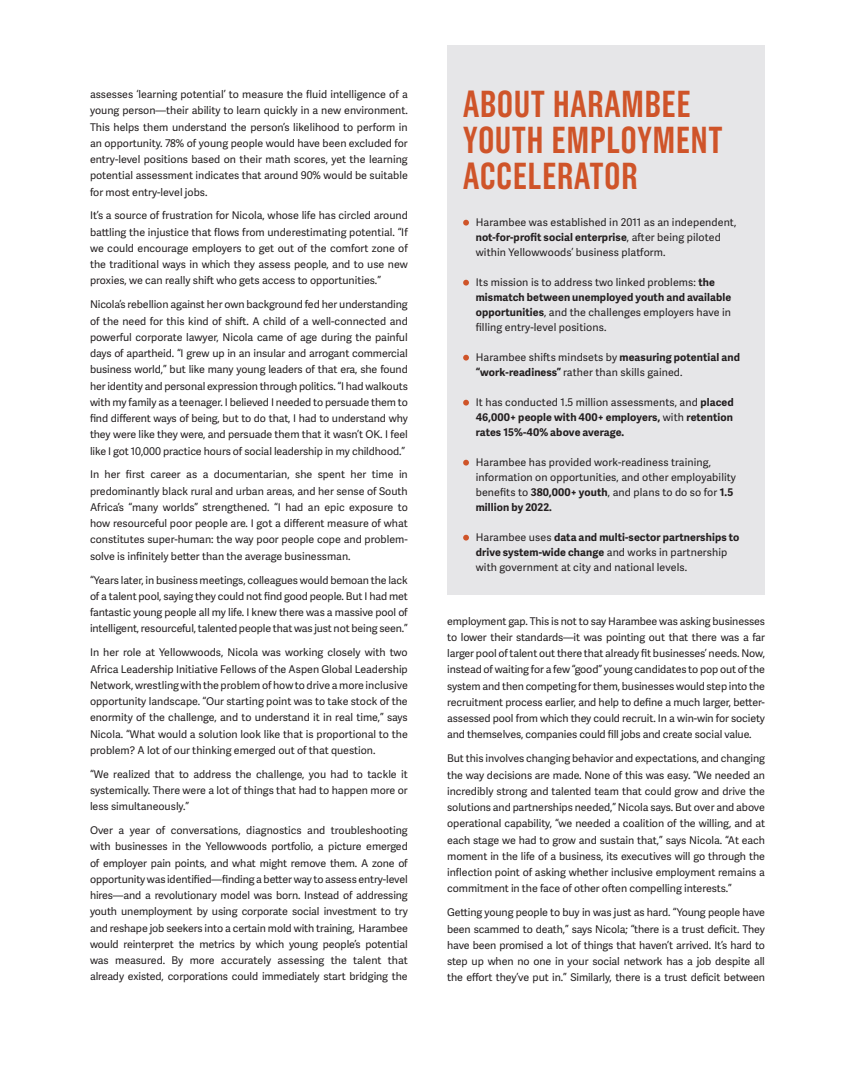
<style>
.page{position:relative;width:855px;height:1080px;background:#fff}
.page>*{position:absolute;margin:0;border:0;box-sizing:border-box;transform-origin:0 0}
.t1{font:600 37.5px/36.2px "Grotzec Head Condensed";letter-spacing:.01em;color:#cf5429}
.t2{font:10.62px/16.2px "Adelle Sans";color:#231f20;text-align:justify}
.t3{font:700 10.62px/15px "Adelle Sans";letter-spacing:.01em;color:#231f20;text-align:justify}
.s1{font-weight:700}
.s2{font-weight:400}
</style>
<div class="page">
<div style="left:447px;top:45px;width:318px;height:549px;background:#e6e6e8"></div>
<svg style="left:463px;top:220px;width:6px;height:6px"></svg>
<svg style="left:463px;top:280px;width:6px;height:6px"></svg>
<svg style="left:463px;top:355px;width:6px;height:6px"></svg>
<svg style="left:463px;top:400px;width:6px;height:6px"></svg>
<svg style="left:463px;top:460px;width:6px;height:6px"></svg>
<svg style="left:463px;top:535px;width:6px;height:6px"></svg>
<p class="t2" style="left:90px;top:86px;width:319px">assesses ‘learning potential’ to measure the fluid intelligence of a young person—their ability to learn quickly in a new environment.<br>This helps them understand the person’s likelihood to perform in an opportunity. 78% of young people would have been excluded for entry-level positions based on their math scores, yet the learning potential assessment indicates that around 90% would be suitable for most entry-level jobs.</p>
<p class="t2" style="left:90px;top:207px;width:319px">It’s a source of frustration for Nicola, whose life has circled around battling the injustice that flows from underestimating potential. “If we could encourage employers to get out of the comfort zone of the traditional ways in which they assess people, and to use new proxies, we can really shift who gets access to opportunities.”</p>
<p class="t2" style="left:90px;top:296px;width:319px">Nicola’s rebellion against her own background fed her understanding of the need for this kind of shift. A child of a well-connected and powerful corporate lawyer, Nicola came of age during the painful days of apartheid. “I grew up in an insular and arrogant commercial business world,” but like many young leaders of that era, she found her identity and personal expression through politics. “I had walkouts with my family as a teenager. I believed I needed to persuade them to find different ways of being, but to do that, I had to understand why they were like they were, and persuade them that it wasn’t OK. I feel like I got 10,000 practice hours of social leadership in my childhood.”</p>
<p class="t2" style="left:90px;top:466px;width:319px">In her first career as a documentarian, she spent her time in predominantly black rural and urban areas, and her sense of South Africa’s “many worlds” strengthened. “I had an epic exposure to how resourceful poor people are. I got a different measure of what constitutes super-human: the way poor people cope and problem&shy;solve is infinitely better than the average businessman.</p>
<p class="t2" style="left:90px;top:571px;width:319px">“Years later, in business meetings, colleagues would bemoan the lack of a talent pool, saying they could not find good people. But I had met fantastic young people all my life. I knew there was a massive pool of intelligent, resourceful, talented people that was just not being seen.”</p>
<p class="t2" style="left:90px;top:644px;width:319px">In her role at Yellowwoods, Nicola was working closely with two Africa Leadership Initiative Fellows of the Aspen Global Leadership Network, wrestling with the problem of how to drive a more inclusive opportunity landscape. “Our starting point was to take stock of the enormity of the challenge, and to understand it in real time,” says Nicola. “What would a solution look like that is proportional to the problem? A lot of our thinking emerged out of that question.</p>
<p class="t2" style="left:90px;top:765px;width:319px">“We realized that to address the challenge, you had to tackle it systemically. There were a lot of things that had to happen more or less simultaneously.”</p>
<p class="t2" style="left:90px;top:822px;width:319px">Over a year of conversations, diagnostics and troubleshooting with businesses in the Yellowwoods portfolio, a picture emerged of employer pain points, and what might remove them. A zone of opportunity was identified—finding a better way to assess entry-level hires—and a revolutionary model was born. Instead of addressing youth unemployment by using corporate social investment to try and reshape job seekers into a certain mold with training, Harambee would reinterpret the metrics by which young people’s potential was measured. By more accurately assessing the talent that already existed, corporations could immediately start bridging the</p>
<p class="t1" style="left:463px;top:85px;width:261px">ABOUT HARAMBEE<br>YOUTH EMPLOYMENT<br>ACCELERATOR</p>
<p class="t2" style="left:476px;top:214px;width:262px;line-height:15px;text-align:left">Harambee was established in 2011 as an independent, <span class="s1">not-for-profit social enterprise</span>, after being piloted within Yellowwoods’ business platform.</p>
<p class="t2" style="left:476px;top:274px;width:257px;line-height:15px;text-align:left">Its mission is to address two linked problems: <span class="s1">the mismatch between unemployed youth and available opportunities</span>, and the challenges employers have in filling entry-level positions.</p>
<p class="t2" style="left:476px;top:349px;width:266px;line-height:15px">Harambee shifts mindsets by <span class="s1">measuring potential and “work-readiness”</span> rather than skills gained.</p>
<p class="t3" style="left:476px;top:394px;width:259px"><span class="s2">It has conducted 1.5 million assessments, and</span> placed 46,000+ people with 400+ employers, <span class="s2">with</span> retention rates 15%-40% above average.</p>
<p class="t2" style="left:476px;top:454px;width:262px;line-height:15px;text-align:left">Harambee has provided work-readiness training, information on opportunities, and other employability benefits to <span class="s1">380,000+ youth</span>, and plans to do so for <span class="s1">1.5 million by 2022.</span></p>
<p class="t2" style="left:476px;top:529px;width:265px;line-height:15px;text-align:left">Harambee uses <span class="s1">data and multi-sector partnerships to drive system-wide change</span> and works in partnership with government at city and national levels.</p>
<p class="t2" style="left:447px;top:612px;width:319px">employment gap. This is not to say Harambee was asking businesses to lower their standards—it was pointing out that there was a far larger pool of talent out there that already fit businesses’ needs. Now, instead of waiting for a few “good” young candidates to pop out of the system and then competing for them, businesses would step into the recruitment process earlier, and help to define a much larger, better&shy;assessed pool from which they could recruit. In a win-win for society and themselves, companies could fill jobs and create social value.</p>
<p class="t2" style="left:447px;top:750px;width:319px">But this involves changing behavior and expectations, and changing the way decisions are made. None of this was easy. “We needed an incredibly strong and talented team that could grow and drive the solutions and partnerships needed,” Nicola says. But over and above operational capability, “we needed a coalition of the willing, and at each stage we had to grow and sustain that,” says Nicola. “At each moment in the life of a business, its executives will go through the inflection point of asking whether inclusive employment remains a commitment in the face of other often compelling interests.”</p>
<p class="t2" style="left:447px;top:904px;width:319px">Getting young people to buy in was just as hard. “Young people have been scammed to death,” says Nicola; “there is a trust deficit. They have been promised a lot of things that haven’t arrived. It’s hard to step up when no one in your social network has a job despite all the effort they’ve put in.” Similarly, there is a trust deficit between</p>
</div>
